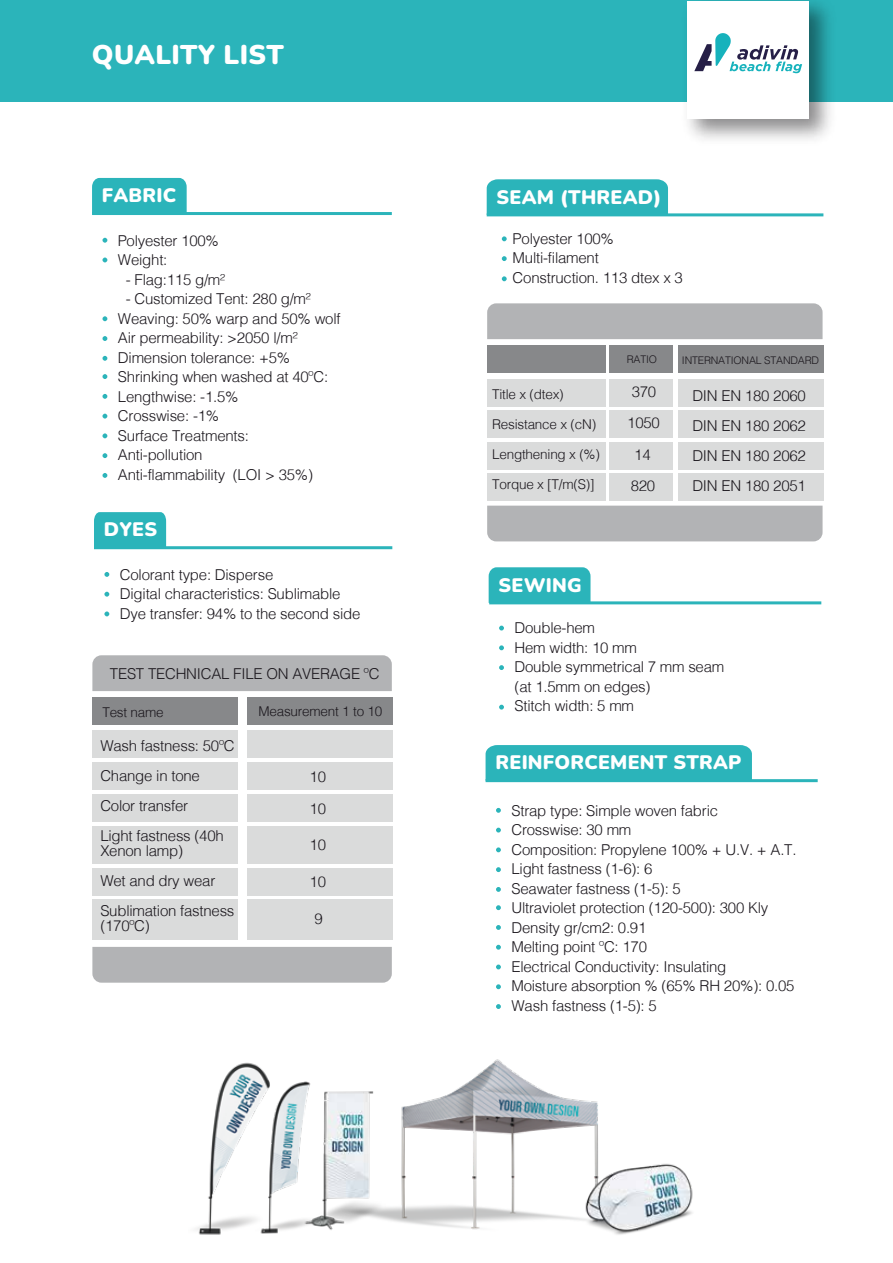
<style>
.page{position:relative;width:893px;height:1263px;background:#fff}
.page>*{position:absolute;margin:0;border:0;box-sizing:border-box;transform-origin:0 0}
.t1{font:900 27px "Nunito";letter-spacing:.01em;color:#fff}
.t2{font:900 19.5px "Nunito";letter-spacing:.01em;color:#fff}
.t3{font:300 15px/19.5px "Helvetica";letter-spacing:-.015em;color:#1b171d}
.t4{font:300 13.5px "Helvetica";letter-spacing:-.015em;color:#1b171d}
.t5{font:300 10.5px "Helvetica";letter-spacing:-.015em;color:#1b171d}
</style>
<div class="page">
<div style="left:92px;top:697px;width:146px;height:28px;background:#87888a"></div>
<div style="left:247px;top:697px;width:145px;height:28px;background:#87888a"></div>
<div style="left:92px;top:730px;width:146px;height:28px;background:#dadbdb"></div>
<div style="left:92px;top:762px;width:146px;height:28px;background:#dadbdb"></div>
<div style="left:92px;top:794px;width:146px;height:28px;background:#dadbdb"></div>
<div style="left:92px;top:825px;width:146px;height:38px;background:#dadbdb"></div>
<div style="left:92px;top:868px;width:146px;height:27px;background:#dadbdb"></div>
<div style="left:92px;top:899px;width:146px;height:41px;background:#dadbdb"></div>
<div style="left:247px;top:730px;width:145px;height:28px;background:#dadbdb"></div>
<div style="left:247px;top:762px;width:145px;height:28px;background:#dadbdb"></div>
<div style="left:247px;top:794px;width:145px;height:28px;background:#dadbdb"></div>
<div style="left:247px;top:825px;width:145px;height:38px;background:#dadbdb"></div>
<div style="left:247px;top:868px;width:145px;height:27px;background:#dadbdb"></div>
<div style="left:247px;top:899px;width:145px;height:41px;background:#dadbdb"></div>
<div style="left:92px;top:178px;width:95px;height:34px;background:#2bb4ba"></div>
<svg style="left:102px;top:238px;width:5px;height:5px"></svg>
<svg style="left:102px;top:258px;width:5px;height:4px"></svg>
<svg style="left:502px;top:236px;width:5px;height:5px"></svg>
<svg style="left:502px;top:256px;width:5px;height:5px"></svg>
<svg style="left:502px;top:276px;width:5px;height:5px"></svg>
<svg style="left:102px;top:316px;width:5px;height:5px"></svg>
<svg style="left:102px;top:336px;width:5px;height:5px"></svg>
<svg style="left:102px;top:356px;width:5px;height:5px"></svg>
<svg style="left:102px;top:374px;width:5px;height:5px"></svg>
<svg style="left:102px;top:394px;width:5px;height:5px"></svg>
<svg style="left:102px;top:414px;width:5px;height:5px"></svg>
<svg style="left:102px;top:433px;width:5px;height:5px"></svg>
<svg style="left:102px;top:453px;width:5px;height:5px"></svg>
<svg style="left:102px;top:473px;width:5px;height:5px"></svg>
<hr style="left:92px;top:212px;width:300px;height:3px;background:#2bb4ba">
<div style="left:94px;top:512px;width:72px;height:34px;background:#2bb4ba"></div>
<div style="left:92px;top:655px;width:300px;height:36px;background:#b2b3b5"></div>
<div style="left:92px;top:947px;width:300px;height:36px;background:#b2b3b5"></div>
<svg style="left:104px;top:572px;width:5px;height:5px"></svg>
<svg style="left:104px;top:592px;width:5px;height:5px"></svg>
<svg style="left:104px;top:611px;width:5px;height:5px"></svg>
<hr style="left:94px;top:546px;width:298px;height:3px;background:#2bb4ba">
<div style="left:487px;top:345px;width:118px;height:28px;background:#87888a"></div>
<div style="left:678px;top:345px;width:145px;height:28px;background:#87888a"></div>
<div style="left:487px;top:379px;width:118px;height:27px;background:#dadbdb"></div>
<div style="left:487px;top:410px;width:118px;height:28px;background:#dadbdb"></div>
<div style="left:487px;top:442px;width:118px;height:28px;background:#dadbdb"></div>
<div style="left:487px;top:473px;width:118px;height:28px;background:#dadbdb"></div>
<div style="left:678px;top:379px;width:145px;height:27px;background:#dadbdb"></div>
<div style="left:678px;top:410px;width:145px;height:28px;background:#dadbdb"></div>
<div style="left:678px;top:442px;width:145px;height:28px;background:#dadbdb"></div>
<div style="left:678px;top:474px;width:145px;height:27px;background:#dadbdb"></div>
<div style="left:609px;top:345px;width:64px;height:28px;background:#87888a"></div>
<div style="left:609px;top:379px;width:64px;height:27px;background:#dadbdb"></div>
<div style="left:609px;top:410px;width:64px;height:28px;background:#dadbdb"></div>
<div style="left:609px;top:442px;width:64px;height:28px;background:#dadbdb"></div>
<div style="left:609px;top:474px;width:64px;height:27px;background:#dadbdb"></div>
<div style="left:487px;top:179px;width:181px;height:34px;background:#2bb4ba"></div>
<div style="left:0;top:1px;width:893px;height:101px;background:#2bb4ba"></div>
<hr style="left:487px;top:213px;width:336px;height:3px;background:#2bb4ba">
<div style="left:487px;top:303px;width:335px;height:36px;background:#b2b3b5"></div>
<div style="left:487px;top:506px;width:335px;height:35px;background:#b2b3b5"></div>
<div style="left:489px;top:567px;width:101px;height:34px;background:#2bb4ba"></div>
<svg style="left:499px;top:626px;width:5px;height:4px"></svg>
<svg style="left:499px;top:645px;width:5px;height:5px"></svg>
<svg style="left:499px;top:665px;width:5px;height:5px"></svg>
<svg style="left:499px;top:705px;width:5px;height:5px"></svg>
<hr style="left:489px;top:601px;width:332px;height:3px;background:#2bb4ba">
<div style="left:486px;top:745px;width:266px;height:34px;background:#2bb4ba"></div>
<svg style="left:496px;top:808px;width:5px;height:5px"></svg>
<svg style="left:496px;top:828px;width:5px;height:4px"></svg>
<svg style="left:496px;top:847px;width:5px;height:5px"></svg>
<svg style="left:496px;top:867px;width:5px;height:5px"></svg>
<svg style="left:496px;top:887px;width:5px;height:5px"></svg>
<svg style="left:496px;top:905px;width:5px;height:5px"></svg>
<svg style="left:496px;top:925px;width:5px;height:5px"></svg>
<svg style="left:496px;top:945px;width:5px;height:5px"></svg>
<svg style="left:496px;top:964px;width:5px;height:5px"></svg>
<svg style="left:496px;top:984px;width:5px;height:5px"></svg>
<svg style="left:496px;top:1004px;width:5px;height:5px"></svg>
<hr style="left:486px;top:779px;width:332px;height:3px;background:#2bb4ba">
<img style="left:675px;top:0;width:167px;height:140px">
<div style="left:687px;top:1px;width:122px;height:118px;background:#fff"></div>
<svg style="left:694px;top:33px;width:108px;height:40px"></svg>
<img style="left:386px;top:1059px;width:212px;height:171px">
<img style="left:315px;top:1091px;width:71px;height:139px">
<img style="left:575px;top:1154px;width:118px;height:81px">
<img style="left:195px;top:1062px;width:73px;height:173px">
<img style="left:255px;top:1078px;width:60px;height:157px">
<h1 class="t1" style="left:92px;top:36px;width:193px">QUALITY LIST</h1>
<h2 class="t2" style="left:102px;top:182px;width:76px">FABRIC</h2>
<p class="t3" style="left:118px;top:230px;width:102px">Polyester 100%<br>Weight:</p>
<p class="t3" style="left:126px;top:269px;width:101px">- Flag:115 g/m²</p>
<p class="t3" style="left:118px;top:289px;width:224px;text-indent:8px">- Customized Tent: 280 g/m²<br>Weaving: 50% warp and 50% wolf<br>Air permeability: &gt;2050 l/m²<br>Dimension tolerance: +5%<br>Shrinking when washed at 40ºC:<br>Lengthwise: -1.5%<br>Crosswise: -1%<br>Surface Treatments:<br>Anti-pollution<br>Anti-flammability (LOI &gt; 35%)</p>
<h2 class="t2" style="left:104px;top:516px;width:55px">DYES</h2>
<p class="t3" style="left:120px;top:565px;width:242px">Colorant type: Disperse<br>Digital characteristics: Sublimable<br>Dye transfer: 94% to the second side</p>
<p class="t3" style="left:110px;top:663px;width:271px">TEST TECHNICAL FILE ON AVERAGE ºC</p>
<p class="t4" style="left:102px;top:703px;width:63px">Test name</p>
<p class="t4" style="left:258px;top:703px;width:125px">Measurement 1 to 10</p>
<p class="t3" style="left:100px;top:731px;width:136px;line-height:30px">Wash fastness: 50ºC<br>Change in tone<br>Color transfer<br>Light fastness (40h</p>
<p class="t3" style="left:100px;top:836px;width:136px;line-height:30px">Xenon lamp)<br>Wet and dry wear<br>Sublimation fastness</p>
<p class="t3" style="left:100px;top:916px;width:51px">(170ºC)</p>
<p class="t3" style="left:310px;top:760px;width:18px;line-height:31.7px">10<br>10</p>
<p class="t3" style="left:310px;top:835px;width:18px">10</p>
<p class="t3" style="left:310px;top:872px;width:18px">10</p>
<p class="t3" style="left:314px;top:909px;width:10px">9</p>
<h2 class="t2" style="left:497px;top:183px;width:166px">SEAM (THREAD)</h2>
<p class="t3" style="left:513px;top:229px;width:172px">Polyester 100%<br>Multi-filament<br>Construction. 113 dtex x 3</p>
<p class="t4" style="left:492px;top:386px;width:73px">Title x (dtex)</p>
<p class="t4" style="left:492px;top:416px;width:106px">Resistance x (cN)</p>
<p class="t4" style="left:492px;top:446px;width:109px">Lengthening x (%)</p>
<p class="t4" style="left:492px;top:476px;width:104px">Torque x [T/m(S)]</p>
<p class="t5" style="left:627px;top:353px;width:32px">RATIO</p>
<p class="t5" style="left:682px;top:353px;width:139px">INTERNATIONAL STANDARD</p>
<p class="t3" style="left:627px;top:375px;width:34px;line-height:31.7px">370<br>1050</p>
<p class="t3" style="left:634px;top:445px;width:18px">14</p>
<p class="t3" style="left:631px;top:476px;width:26px">820</p>
<p class="t3" style="left:692px;top:380px;width:115px;line-height:30px;text-align:justify">DIN EN 180 2060<br>DIN EN 180 2062<br>DIN EN 180 2062<br>DIN EN 180 2051</p>
<h2 class="t2" style="left:499px;top:571px;width:85px">SEWING</h2>
<p class="t3" style="left:515px;top:618px;width:211px">Double-hem<br>Hem width: 10 mm<br>Double symmetrical 7 mm seam (at 1.5mm on edges)<br>Stitch width: 5 mm</p>
<h2 class="t2" style="left:495px;top:749px;width:247px">REINFORCEMENT STRAP</h2>
<p class="t3" style="left:511px;top:800px;width:287px">Strap type: Simple woven fabric<br>Crosswise: 30 mm<br>Composition: Propylene 100% + U.V. + A.T.<br>Light fastness (1-6): 6<br>Seawater fastness (1-5): 5<br>Ultraviolet protection (120-500): 300 Kly<br>Density gr/cm2: 0.91<br>Melting point ºC: 170<br>Electrical Conductivity: Insulating<br>Moisture absorption % (65% RH 20%): 0.05<br>Wash fastness (1-5): 5</p>
</div>
